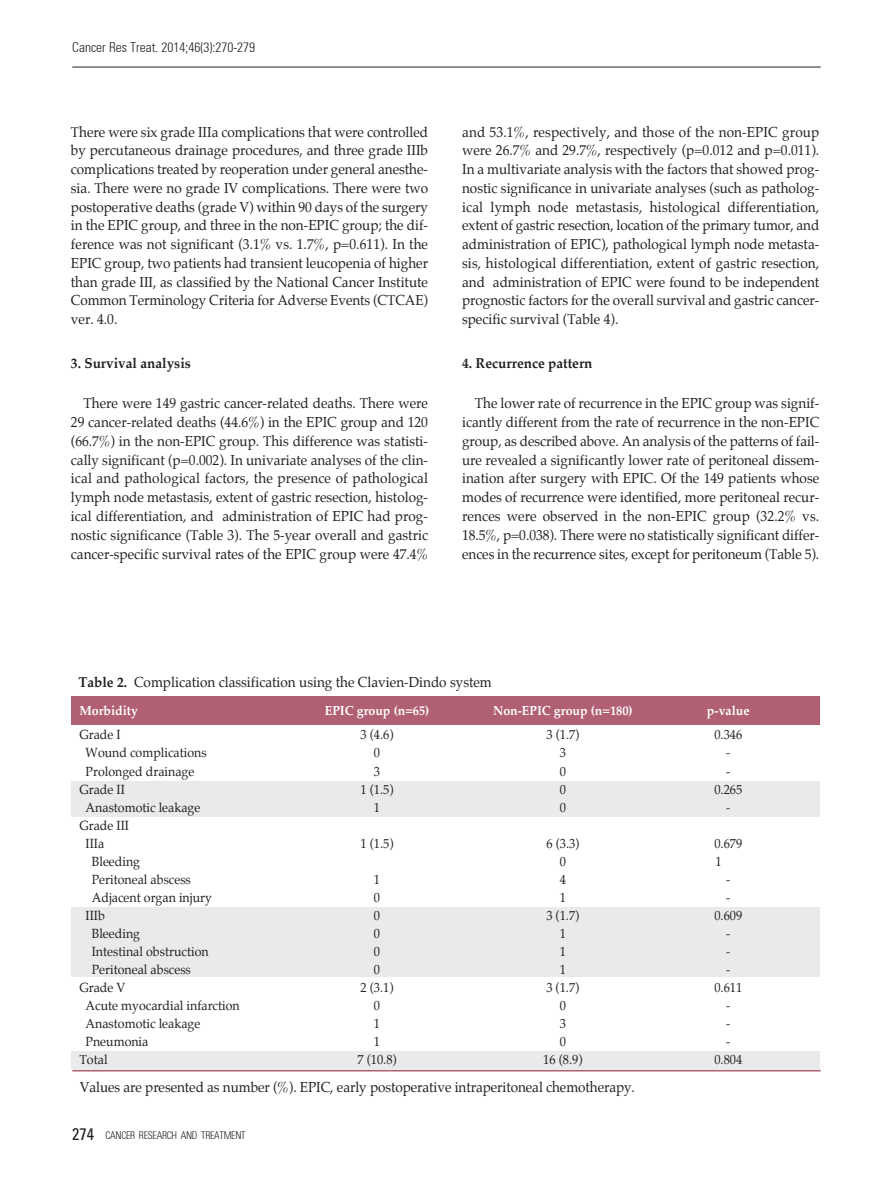
<style>
.page{position:relative;width:893px;height:1191px;background:#fff}
.page>*{position:absolute;margin:0;border:0;box-sizing:border-box;transform-origin:0 0}
.t1{font:14.25px/18.8px "Palatino";letter-spacing:-.005em;color:#231f20;text-align:justify;scale:.95 1}
.t2{font:700 14.25px "Palatino";color:#231f20;scale:.95 1}
.t3{font:300 condensed 13.5px "Univers";color:#231f20}
.t4{font:13.05px/18px "Palatino";color:#231f20;scale:.95 1}
.t5{font:700 13.05px "Palatino";color:#fff;scale:.95 1}
.t6{font:300 condensed 10.5px "Univers";letter-spacing:-.025em;color:#231f20;scale:.95 1}
.s1{font-weight:700}
.s2{font-weight:400;font-size:16.5px}
</style>
<div class="page">
<hr style="left:72px;top:67px;width:749px;height:1px;background:#231f20">
<div style="left:71px;top:1051px;width:748px;height:19px;background:#e9eaeb"></div>
<div style="left:71px;top:907px;width:748px;height:70px;background:#e9eaeb"></div>
<div style="left:71px;top:696px;width:748px;height:29px;background:#b06072"></div>
<div style="left:71px;top:781px;width:748px;height:35px;background:#e9eaeb"></div>
<hr style="left:72px;top:1070px;width:749px;height:1px;background:#b06072">
<p class="t3" style="left:72px;top:39px;width:184px">Cancer Res Treat. 2014;46(3):270-279</p>
<p class="t1" style="left:71px;top:123px;width:377px">There were six grade IIIa complications that were controlled by percutaneous drainage procedures, and three grade IIIb complications treated by reoperation under general anesthe&shy;sia. There were no grade IV complications. There were two postoperative deaths (grade V) within 90 days of the surgery in the EPIC group, and three in the non-EPIC group; the dif&shy;ference was not significant (3.1% vs. 1.7%, p=0.611). In the EPIC group, two patients had transient leucopenia of higher than grade III, as classified by the National Cancer Institute Common Terminology Criteria for Adverse Events (CTCAE) ver. 4.0.</p>
<p class="t2" style="left:71px;top:357px;width:128px">3. Survival analysis</p>
<p class="t1" style="left:71px;top:395px;width:377px;text-indent:13px">There were 149 gastric cancer-related deaths. There were 29 cancer-related deaths (44.6%) in the EPIC group and 120 (66.7%) in the non-EPIC group. This difference was statisti&shy;cally significant (p=0.002). In univariate analyses of the clin&shy;ical and pathological factors, the presence of pathological lymph node metastasis, extent of gastric resection, histolog&shy;ical differentiation, and administration of EPIC had prog&shy;nostic significance (Table 3). The 5-year overall and gastric cancer-specific survival rates of the EPIC group were 47.4%</p>
<p class="t1" style="left:462px;top:123px;width:377px">and 53.1%, respectively, and those of the non-EPIC group were 26.7% and 29.7%, respectively (p=0.012 and p=0.011).<br>In a multivariate analysis with the factors that showed prog&shy;nostic significance in univariate analyses (such as patholog&shy;ical lymph node metastasis, histological differentiation, extent of gastric resection, location of the primary tumor, and administration of EPIC), pathological lymph node metasta&shy;sis, histological differentiation, extent of gastric resection, and administration of EPIC were found to be independent prognostic factors for the overall survival and gastric cancer&shy;specific survival (Table 4).</p>
<p class="t2" style="left:462px;top:357px;width:139px">4. Recurrence pattern</p>
<p class="t1" style="left:462px;top:395px;width:377px;text-indent:13px">The lower rate of recurrence in the EPIC group was signif&shy;icantly different from the rate of recurrence in the non-EPIC group, as described above. An analysis of the patterns of fail&shy;ure revealed a significantly lower rate of peritoneal dissem&shy;ination after surgery with EPIC. Of the 149 patients whose modes of recurrence were identified, more peritoneal recur&shy;rences were observed in the non-EPIC group (32.2% vs.<br>18.5%, p=0.038). There were no statistically significant differ&shy;ences in the recurrence sites, except for peritoneum (Table 5).</p>
<p class="t1" style="left:78px;top:674px;width:437px"><span class="s1">Table 2.</span> Complication classification using the Clavien-Dindo system</p>
<p class="t5" style="left:79px;top:704px;width:63px">Morbidity</p>
<p class="t5" style="left:325px;top:704px;width:112px">EPIC group (n=65)</p>
<p class="t5" style="left:493px;top:704px;width:149px">Non-EPIC group (n=180)</p>
<p class="t5" style="left:707px;top:704px;width:46px">p-value</p>
<p class="t4" style="left:79px;top:727px;width:45px">Grade I</p>
<p class="t4" style="left:361px;top:727px;width:36px">3 (4.6)</p>
<p class="t4" style="left:546px;top:727px;width:36px">3 (1.7)</p>
<p class="t4" style="left:714px;top:727px;width:31px">0.346</p>
<p class="t4" style="left:86px;top:745px;width:129px">Wound complications</p>
<p class="t4" style="left:374px;top:745px;width:8px">0</p>
<p class="t4" style="left:560px;top:745px;width:8px">3</p>
<p class="t4" style="left:726px;top:745px;width:6px">-</p>
<p class="t4" style="left:86px;top:763px;width:116px">Prolonged drainage</p>
<p class="t4" style="left:374px;top:763px;width:8px">3</p>
<p class="t4" style="left:560px;top:763px;width:8px">0</p>
<p class="t4" style="left:726px;top:763px;width:6px">-</p>
<p class="t4" style="left:79px;top:781px;width:49px">Grade II</p>
<p class="t4" style="left:361px;top:781px;width:36px">1 (1.5)</p>
<p class="t4" style="left:560px;top:781px;width:8px">0</p>
<p class="t4" style="left:714px;top:781px;width:31px">0.265</p>
<p class="t4" style="left:86px;top:799px;width:122px">Anastomotic leakage</p>
<p class="t4" style="left:374px;top:799px;width:8px">1</p>
<p class="t4" style="left:560px;top:799px;width:8px">0</p>
<p class="t4" style="left:726px;top:799px;width:6px">-</p>
<p class="t4" style="left:86px;top:817px;width:47px;text-indent:-6px">Grade III<br>IIIa</p>
<p class="t4" style="left:361px;top:835px;width:36px">1 (1.5)</p>
<p class="t4" style="left:546px;top:835px;width:36px">6 (3.3)</p>
<p class="t4" style="left:714px;top:835px;width:31px">0.679</p>
<p class="t4" style="left:92px;top:853px;width:52px">Bleeding</p>
<p class="t4" style="left:560px;top:853px;width:8px">0</p>
<p class="t4" style="left:715px;top:853px;width:8px">1</p>
<p class="t4" style="left:92px;top:871px;width:106px">Peritoneal abscess</p>
<p class="t4" style="left:374px;top:871px;width:8px">1</p>
<p class="t4" style="left:560px;top:871px;width:8px">4</p>
<p class="t4" style="left:726px;top:871px;width:6px">-</p>
<p class="t4" style="left:92px;top:889px;width:128px">Adjacent organ injury</p>
<p class="t4" style="left:374px;top:889px;width:8px">0</p>
<p class="t4" style="left:560px;top:889px;width:8px">1</p>
<p class="t4" style="left:726px;top:889px;width:6px">-</p>
<p class="t4" style="left:86px;top:907px;width:22px">IIIb</p>
<p class="t4" style="left:374px;top:907px;width:8px">0</p>
<p class="t4" style="left:546px;top:907px;width:36px">3 (1.7)</p>
<p class="t4" style="left:714px;top:907px;width:31px">0.609</p>
<p class="t4" style="left:92px;top:925px;width:52px">Bleeding</p>
<p class="t4" style="left:374px;top:925px;width:8px">0</p>
<p class="t4" style="left:560px;top:925px;width:8px">1</p>
<p class="t4" style="left:726px;top:925px;width:6px">-</p>
<p class="t4" style="left:92px;top:943px;width:124px">Intestinal obstruction</p>
<p class="t4" style="left:374px;top:943px;width:8px">0</p>
<p class="t4" style="left:560px;top:943px;width:8px">1</p>
<p class="t4" style="left:726px;top:943px;width:6px">-</p>
<p class="t4" style="left:92px;top:961px;width:106px">Peritoneal abscess</p>
<p class="t4" style="left:374px;top:961px;width:8px">0</p>
<p class="t4" style="left:560px;top:961px;width:8px">1</p>
<p class="t4" style="left:726px;top:961px;width:6px">-</p>
<p class="t4" style="left:79px;top:979px;width:50px">Grade V</p>
<p class="t4" style="left:361px;top:979px;width:36px">2 (3.1)</p>
<p class="t4" style="left:546px;top:979px;width:36px">3 (1.7)</p>
<p class="t4" style="left:714px;top:979px;width:31px">0.611</p>
<p class="t4" style="left:86px;top:997px;width:164px">Acute myocardial infarction</p>
<p class="t4" style="left:374px;top:997px;width:8px">0</p>
<p class="t4" style="left:560px;top:997px;width:8px">0</p>
<p class="t4" style="left:726px;top:997px;width:6px">-</p>
<p class="t4" style="left:86px;top:1015px;width:122px">Anastomotic leakage</p>
<p class="t4" style="left:374px;top:1015px;width:8px">1</p>
<p class="t4" style="left:560px;top:1015px;width:8px">3</p>
<p class="t4" style="left:726px;top:1015px;width:6px">-</p>
<p class="t4" style="left:86px;top:1033px;width:68px">Pneumonia</p>
<p class="t4" style="left:374px;top:1033px;width:8px">1</p>
<p class="t4" style="left:560px;top:1033px;width:8px">0</p>
<p class="t4" style="left:726px;top:1033px;width:6px">-</p>
<p class="t4" style="left:79px;top:1051px;width:31px">Total</p>
<p class="t4" style="left:357px;top:1051px;width:43px">7 (10.8)</p>
<p class="t4" style="left:543px;top:1051px;width:43px">16 (8.9)</p>
<p class="t4" style="left:714px;top:1051px;width:31px">0.804</p>
<p class="t1" style="left:80px;top:1078px;width:586px">Values are presented as number (%). EPIC, early postoperative intraperitoneal chemotherapy.</p>
<p class="t6" style="left:72px;top:1129px;width:184px"><span class="s2">274</span> CANCER RESEARCH AND TREATMENT</p>
</div>
